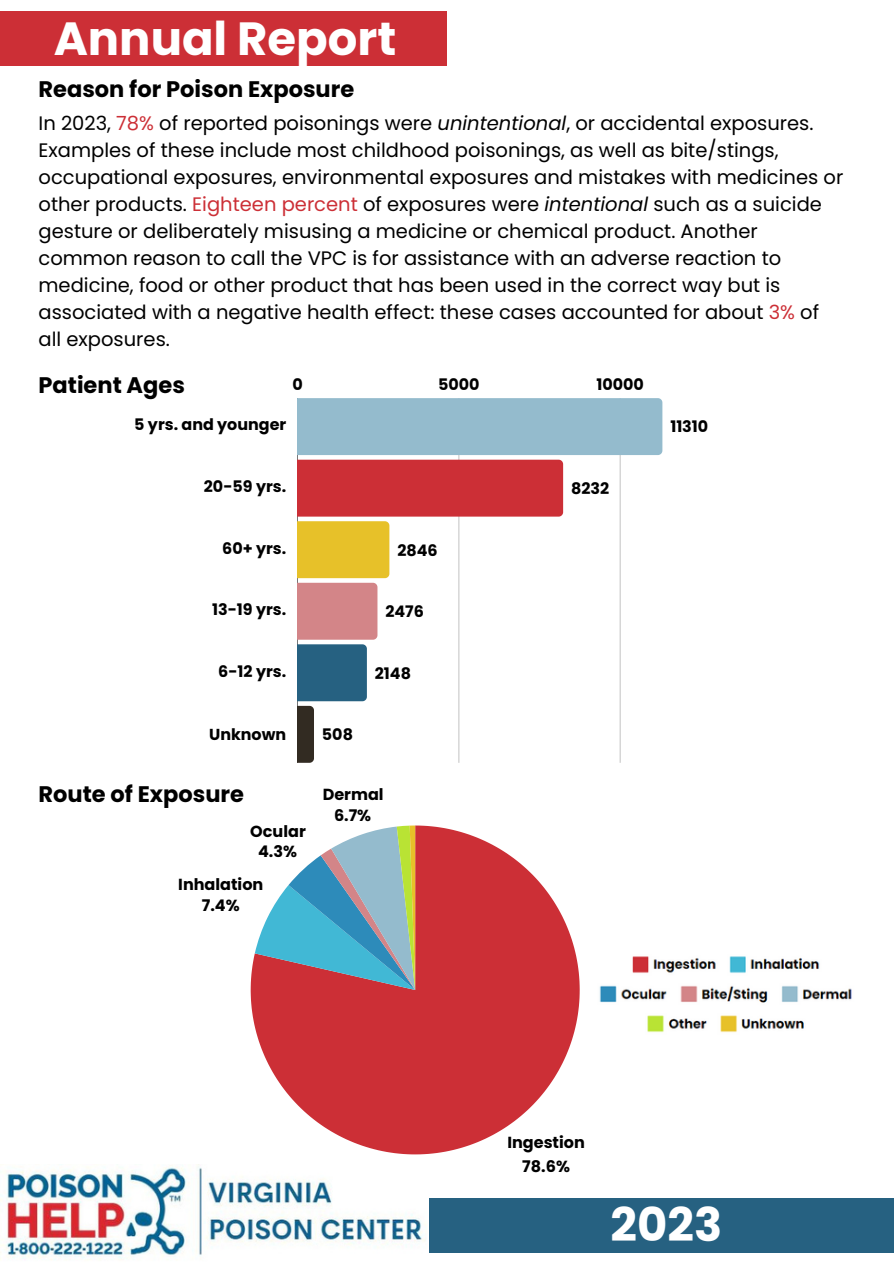
<style>
.page{position:relative;width:894px;height:1264px;background:#fff}
.page>*{position:absolute;margin:0;border:0;box-sizing:border-box;transform-origin:0 0}
.t1{font:700 46.5px "Poppins";color:#fff}
.t2{font:700 22.5px "Poppins";color:#000}
.t3{font:19.5px/27px "Poppins";color:#000}
.t4{font:700 16.05px/20.2px "Poppins";color:#000;text-align:center}
.t5{font:700 15.9px "Poppins";color:#000}
.s1{color:#cc2f36}
.s2{font-style:italic}
</style>
<div class="page">
<div style="left:428px;top:1198px;width:465px;height:54px;background:#266181"></div>
<div style="left:0;top:11px;width:446px;height:55px;background:#cc2f36"></div>
<svg style="left:297px;top:398px;width:365px;height:364px"></svg>
<svg style="left:250px;top:825px;width:329px;height:329px;fill:#cc2f36"></svg>
<svg style="left:255px;top:825px;width:160px;height:164px"></svg>
<img style="left:0;top:1164px;width:425px;height:96px">
<img style="left:599px;top:956px;width:253px;height:77px">
<p class="t1" style="left:54px;top:6px;width:344px">Annual Report</p>
<p class="t2" style="left:39px;top:74px;width:317px">Reason for Poison Exposure</p>
<h2 class="t3" style="left:39px;top:109px;width:806px">In 2023, <span class="s1">78%</span> of reported poisonings were <span class="s2">unintentional</span>, or accidental exposures.<br>Examples of these include most childhood poisonings, as well as bite/stings, occupational exposures, environmental exposures and mistakes with medicines or other products. <span class="s1">Eighteen percent</span> of exposures were <span class="s2">intentional</span> such as a suicide gesture or deliberately misusing a medicine or chemical product. Another common reason to call the VPC is for assistance with an adverse reaction to medicine, food or other product that has been used in the correct way but is associated with a negative health effect: these cases accounted for about <span class="s1">3%</span> of all exposures.</h2>
<p class="t2" style="left:39px;top:369px;width:148px">Patient Ages</p>
<p class="t5" style="left:292px;top:373px;width:12px">0</p>
<p class="t5" style="left:438px;top:373px;width:43px">5000</p>
<p class="t5" style="left:596px;top:373px;width:49px">10000</p>
<p class="t5" style="left:134px;top:413px;width:153px">5 yrs. and younger</p>
<p class="t5" style="left:670px;top:416px;width:39px">11310</p>
<p class="t5" style="left:204px;top:475px;width:84px">20-59 yrs.</p>
<p class="t5" style="left:571px;top:477px;width:40px">8232</p>
<p class="t5" style="left:222px;top:537px;width:66px">60+ yrs.</p>
<p class="t5" style="left:397px;top:539px;width:42px">2846</p>
<p class="t5" style="left:212px;top:598px;width:76px">13-19 yrs.</p>
<p class="t5" style="left:385px;top:600px;width:40px">2476</p>
<p class="t5" style="left:218px;top:660px;width:69px">6-12 yrs.</p>
<p class="t5" style="left:375px;top:662px;width:38px">2148</p>
<p class="t5" style="left:209px;top:723px;width:79px">Unknown</p>
<p class="t5" style="left:322px;top:723px;width:32px">508</p>
<h2 class="t2" style="left:39px;top:778px;width:207px">Route of Exposure</h2>
<p class="t4" style="left:250px;top:821px;width:57px">Ocular<br>4.3%</p>
<p class="t4" style="left:178px;top:874px;width:87px">Inhalation<br>7.4%</p>
<p class="t4" style="left:322px;top:784px;width:62px">Dermal<br>6.7%</p>
<p class="t4" style="left:507px;top:1130px;width:79px;line-height:24.2px">Ingestion<br>78.6%</p>
<p class="t1" style="left:610px;top:1191px;width:113px">2023</p>
</div>
